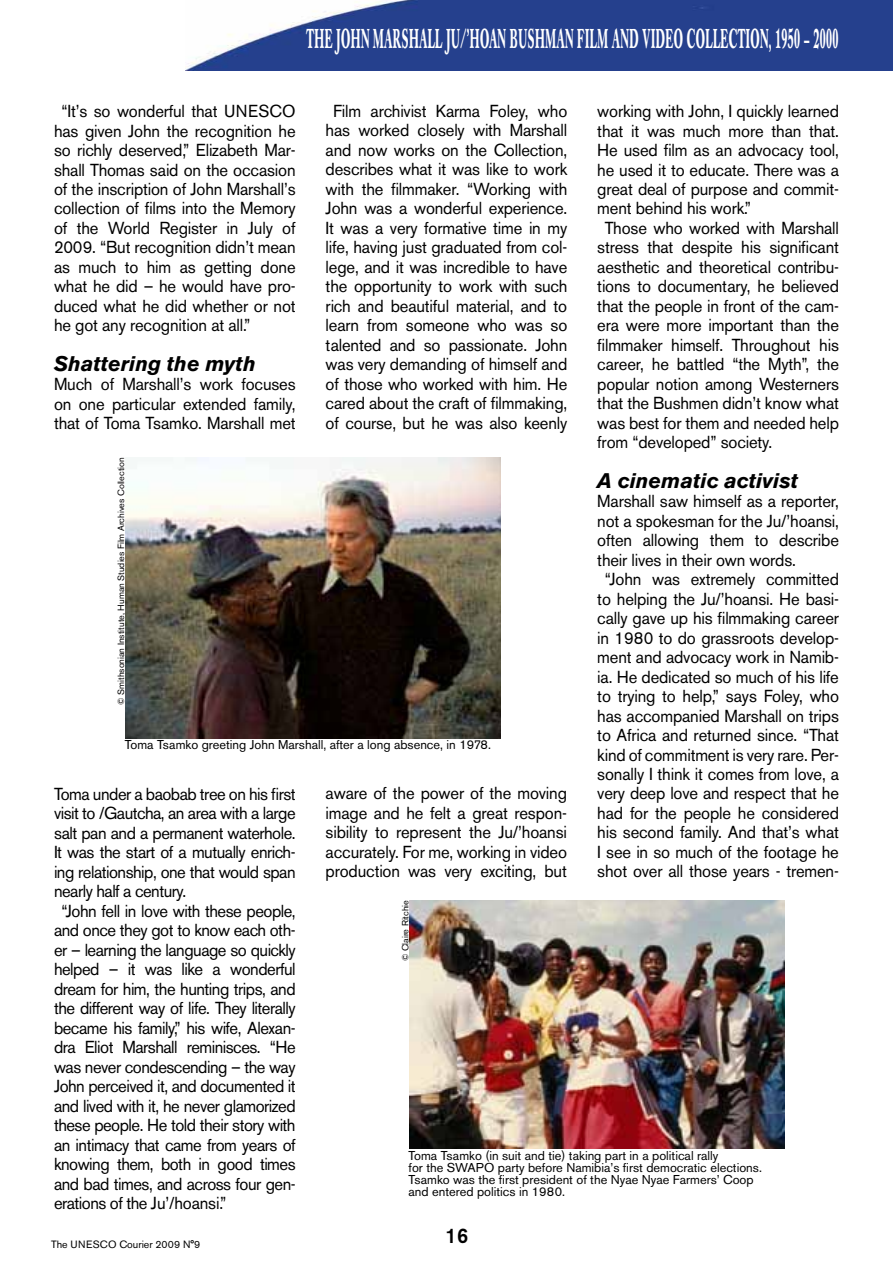
<style>
.page{position:relative;width:893px;height:1263px;background:#fff}
.page>*{position:absolute;margin:0;border:0;box-sizing:border-box;transform-origin:0 0}
.t1{font:700 27px "Caslon Book BE";letter-spacing:.04em;color:#fff;scale:.41 1}
.t2{font:italic 700 21px "Akzidenz Grotesk BE";color:#000}
.t3{font:500 21px "Akzidenz Grotesk BE";color:#000;scale:.96 1}
.t4{font:17.25px/19.5px "Akzidenz Grotesk BE";letter-spacing:-.01em;color:#000;text-align:justify;scale:.96 1}
.t5{font:17.25px "Akzidenz Grotesk BE";letter-spacing:-.03em;color:#000;scale:.96 1}
.t6{font:12.75px/12px "Akzidenz Grotesk BE";color:#000}
.t7{font:10.5px "Akzidenz Grotesk BE";color:#000}
.t8{font:9px "Akzidenz Grotesk BE";color:#000}
</style>
<div class="page">
<img style="left:185px;top:0;width:708px;height:70px">
<img style="left:126px;top:457px;width:375px;height:281px">
<img style="left:410px;top:900px;width:375px;height:248px">
<h1 class="t1" style="left:306px;top:22px;width:1299px">THE JOHN MARSHALL JU/’HOAN BUSHMAN FILM AND VIDEO COLLECTION, 1950 – 2000</h1>
<p class="t4" style="left:54px;top:101px;width:253px;text-indent:8px">“It’s so wonderful that UNESCO has given John the recognition he so richly deserved,” Elizabeth Mar&shy;shall Thomas said on the occasion of the inscription of John Marshall’s collection of films into the Memory of the World Register in July of 2009. “But recognition didn’t mean as much to him as getting done what he did – he would have pro&shy;duced what he did whether or not he got any recognition at all.”</p>
<p class="t2" style="left:54px;top:351px;width:203px">Shattering the myth</p>
<p class="t4" style="left:54px;top:374px;width:253px">Much of Marshall’s work focuses on one particular extended family, that of Toma Tsamko. Marshall met</p>
<p class="t4" style="left:326px;top:101px;width:253px;text-align:center">Film archivist Karma Foley, who has worked closely with Marshall and now works on the Collection, describes what it was like to work with the filmmaker. “Working with John was a wonderful experience.<br>It was a very formative time in my life, having just graduated from col&shy;lege, and it was incredible to have the opportunity to work with such rich and beautiful material, and to learn from someone who was so talented and so passionate. John was very demanding of himself and of those who worked with him. He cared about the craft of filmmaking, of course, but he was also keenly</p>
<p class="t4" style="left:597px;top:101px;width:253px">working with John, I quickly learned</p>
<p class="t4" style="left:597px;top:121px;width:253px">that it was much more than that.</p>
<p class="t4" style="left:597px;top:140px;width:253px">He used film as an advocacy tool,</p>
<p class="t4" style="left:597px;top:160px;width:253px">he used it to educate. There was a</p>
<p class="t4" style="left:597px;top:179px;width:253px">great deal of purpose and commit-</p>
<p class="t4" style="left:597px;top:199px;width:162px">ment behind his work.”</p>
<p class="t4" style="left:605px;top:218px;width:245px">Those who worked with Marshall</p>
<p class="t4" style="left:597px;top:238px;width:253px">stress that despite his significant</p>
<p class="t4" style="left:597px;top:257px;width:253px">aesthetic and theoretical contribu-</p>
<p class="t4" style="left:597px;top:277px;width:253px">tions to documentary, he believed</p>
<p class="t4" style="left:597px;top:296px;width:253px">that the people in front of the cam-</p>
<p class="t4" style="left:597px;top:316px;width:253px">era were more important than the</p>
<p class="t4" style="left:597px;top:335px;width:253px">filmmaker himself. Throughout his</p>
<p class="t4" style="left:597px;top:355px;width:253px">career, he battled “the Myth”, the</p>
<p class="t4" style="left:597px;top:374px;width:253px">popular notion among Westerners</p>
<p class="t4" style="left:597px;top:394px;width:253px">that the Bushmen didn’t know what</p>
<p class="t4" style="left:597px;top:413px;width:253px">was best for them and needed help</p>
<p class="t4" style="left:597px;top:433px;width:184px">from “developed” society.</p>
<p class="t2" style="left:597px;top:468px;width:202px">A cinematic activist</p>
<p class="t4" style="left:597px;top:491px;width:253px">Marshall saw himself as a reporter,</p>
<p class="t4" style="left:597px;top:511px;width:253px">not a spokesman for the Ju/’hoansi,</p>
<p class="t4" style="left:597px;top:530px;width:253px">often allowing them to describe</p>
<p class="t4" style="left:597px;top:550px;width:208px">their lives in their own words.</p>
<p class="t4" style="left:605px;top:569px;width:245px">“John was extremely committed</p>
<p class="t4" style="left:597px;top:589px;width:253px">to helping the Ju/’hoansi. He basi-</p>
<p class="t4" style="left:597px;top:608px;width:253px">cally gave up his filmmaking career</p>
<p class="t4" style="left:597px;top:628px;width:253px">in 1980 to do grassroots develop-</p>
<p class="t4" style="left:597px;top:647px;width:253px">ment and advocacy work in Namib-</p>
<p class="t4" style="left:597px;top:667px;width:253px">ia. He dedicated so much of his life</p>
<p class="t4" style="left:597px;top:686px;width:253px">to trying to help,” says Foley, who</p>
<p class="t4" style="left:597px;top:706px;width:253px">has accompanied Marshall on trips</p>
<p class="t4" style="left:597px;top:725px;width:253px">to Africa and returned since. “That</p>
<p class="t4" style="left:597px;top:745px;width:253px">kind of commitment is very rare. Per-</p>
<p class="t4" style="left:597px;top:764px;width:253px">sonally I think it comes from love, a</p>
<p class="t4" style="left:597px;top:784px;width:253px">very deep love and respect that he</p>
<p class="t4" style="left:597px;top:803px;width:253px">had for the people he considered</p>
<p class="t4" style="left:597px;top:823px;width:253px">his second family. And that’s what</p>
<p class="t4" style="left:597px;top:842px;width:253px">I see in so much of the footage he</p>
<p class="t4" style="left:597px;top:862px;width:253px">shot over all those years - tremen-</p>
<p class="t8" style="left:116px;top:705px;width:249px;rotate:-90deg">© Smithsonian Institute, Human Studies Film Archives Collection</p>
<p class="t6" style="left:125px;top:739px;width:368px">Toma Tsamko greeting John Marshall, after a long absence, in 1978.</p>
<p class="t4" style="left:326px;top:784px;width:253px">aware of the power of the moving image and he felt a great respon&shy;sibility to represent the Ju/’hoansi accurately. For me, working in video production was very exciting, but</p>
<p class="t5" style="left:54px;top:783px;width:253px">Toma under a baobab tree on his first</p>
<p class="t5" style="left:54px;top:803px;width:253px">visit to /Gautcha, an area with a large</p>
<p class="t5" style="left:54px;top:822px;width:253px">salt pan and a permanent waterhole.</p>
<p class="t5" style="left:54px;top:842px;width:253px">It was the start of a mutually enrich-</p>
<p class="t5" style="left:54px;top:861px;width:253px">ing relationship, one that would span</p>
<p class="t5" style="left:54px;top:881px;width:139px">nearly half a century.</p>
<p class="t5" style="left:62px;top:900px;width:245px">“John fell in love with these people,</p>
<p class="t5" style="left:54px;top:920px;width:253px">and once they got to know each oth-</p>
<p class="t5" style="left:54px;top:939px;width:253px">er – learning the language so quickly</p>
<p class="t5" style="left:54px;top:959px;width:253px">helped – it was like a wonderful</p>
<p class="t5" style="left:54px;top:978px;width:253px">dream for him, the hunting trips, and</p>
<p class="t5" style="left:54px;top:998px;width:253px">the different way of life. They literally</p>
<p class="t5" style="left:54px;top:1017px;width:253px">became his family,” his wife, Alexan-</p>
<p class="t5" style="left:54px;top:1037px;width:253px">dra Eliot Marshall reminisces. “He</p>
<p class="t5" style="left:54px;top:1056px;width:253px">was never condescending – the way</p>
<p class="t5" style="left:54px;top:1076px;width:253px">John perceived it, and documented it</p>
<p class="t5" style="left:54px;top:1095px;width:253px">and lived with it, he never glamorized</p>
<p class="t5" style="left:54px;top:1115px;width:253px">these people. He told their story with</p>
<p class="t5" style="left:54px;top:1134px;width:253px">an intimacy that came from years of</p>
<p class="t5" style="left:54px;top:1154px;width:253px">knowing them, both in good times</p>
<p class="t5" style="left:54px;top:1173px;width:253px">and bad times, and across four gen-</p>
<p class="t5" style="left:54px;top:1193px;width:181px">erations of the Ju’/hoansi.”</p>
<p class="t8" style="left:400px;top:961px;width:63px;rotate:-90deg">© Claire Ritchie</p>
<p class="t6" style="left:409px;top:1149px;width:355px">Toma Tsamko (in suit and tie) taking part in a political rally<br>for the SWAPO party before Namibia’s first democratic elections.<br>Tsamko was the first president of the Nyae Nyae Farmers’ Coop and entered politics in 1980.</p>
<p class="t7" style="left:51px;top:1238px;width:150px">The UNESCO Courier 2009 N°9</p>
<p class="t3" style="left:445px;top:1223px;width:25px">16</p>
</div>
